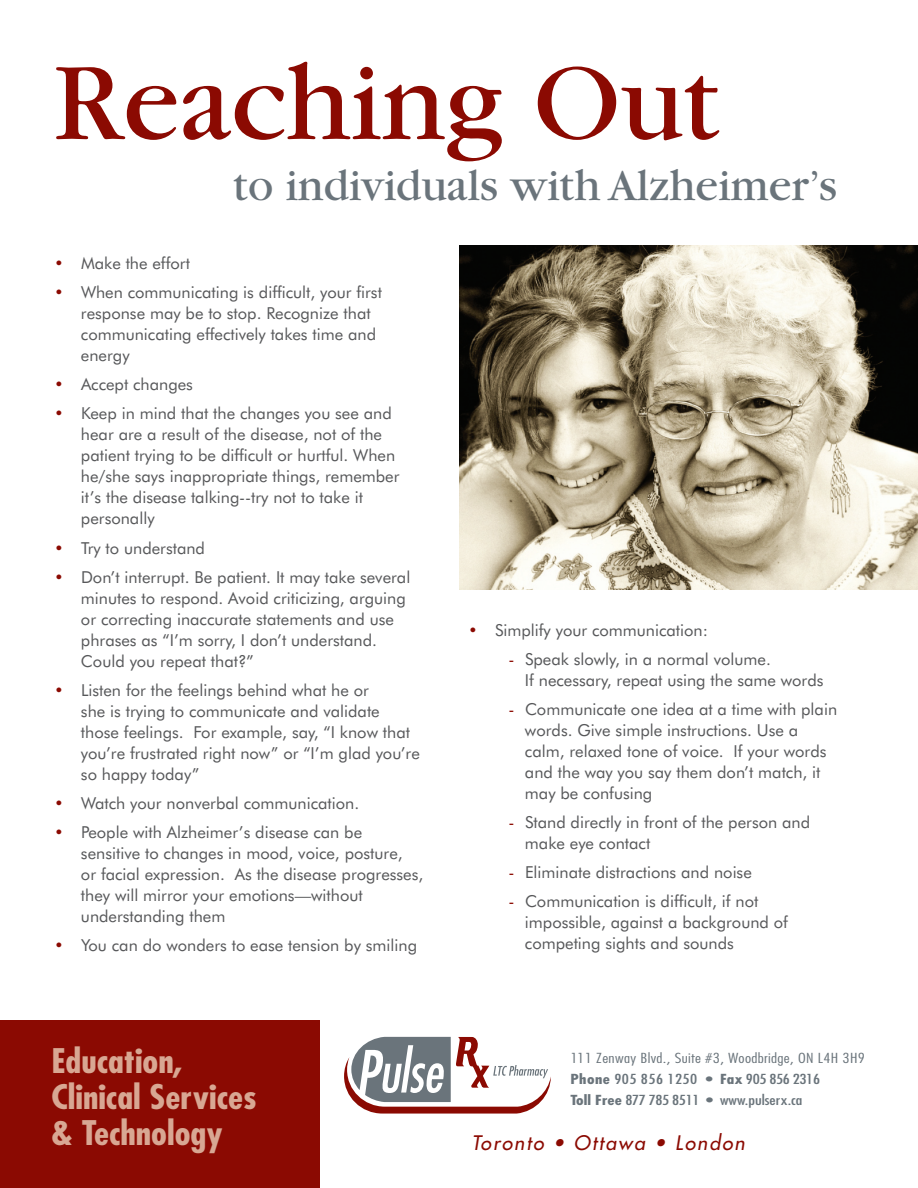
<style>
.page{position:relative;width:918px;height:1188px;background:#fff}
.page>*{position:absolute;margin:0;border:0;box-sizing:border-box;transform-origin:0 0}
.t1{font:114.9px "Garamond";color:#8b0a02}
.t2{font:46.35px "Garamond";color:#6a747b}
.t3{font:700 condensed 33px/36px "Futura";color:#d8a793;scale:1.1 1}
.t4{font:italic 19.5px "Futura";letter-spacing:.1em;color:#8b0a02}
.Paragraph_Style_1{font:16.5px/21px "Futura BT";color:#57585a}
.t5{font:condensed 13.5px/21px "Futura";color:#6a747b;scale:1.28 1}
.s1{color:#8b0a02}
.s2{font-weight:300}
.s3{font-weight:700}
</style>
<div class="page">
<div style="left:0;top:1021px;width:320px;height:167px;background:#8b0a02"></div>
<svg style="left:344px;top:1037px;width:172px;height:77px"></svg>
<img style="left:516px;top:1065px;width:35px;height:49px">
<img style="left:459px;top:245px;width:459px;height:345px">
<p class="t1" style="left:54px;top:43px;width:668px">Reaching Out</p>
<p class="t2" style="left:233px;top:162px;width:605px">to individuals with Alzheimer’s</p>
<p class="Paragraph_Style_1" style="left:54px;top:253px;width:137px"><span class="s1">•</span> Make the effort</p>
<p class="Paragraph_Style_1" style="left:81px;top:282px;width:302px;text-indent:-27px"><span class="s1">•</span> When communicating is difficult, your first response may be to stop. Recognize that communicating effectively takes time and energy</p>
<p class="Paragraph_Style_1" style="left:54px;top:374px;width:140px"><span class="s1">•</span> Accept changes</p>
<p class="Paragraph_Style_1" style="left:81px;top:403px;width:320px;text-indent:-27px"><span class="s1">•</span> Keep in mind that the changes you see and hear are a result of the disease, not of the patient trying to be difficult or hurtful. When he/she says inappropriate things, remember it’s the disease talking--try not to take it personally</p>
<p class="Paragraph_Style_1" style="left:54px;top:537px;width:153px"><span class="s1">•</span> Try to understand</p>
<p class="Paragraph_Style_1" style="left:81px;top:566px;width:331px;text-indent:-27px"><span class="s1">•</span> Don’t interrupt. Be patient. It may take several minutes to respond. Avoid criticizing, arguing or correcting inaccurate statements and use phrases as “I’m sorry, I don’t understand.<br>Could you repeat that?”</p>
<p class="Paragraph_Style_1" style="left:81px;top:679px;width:340px;text-indent:-27px"><span class="s1">•</span> Listen for the feelings behind what he or<br>she is trying to communicate and validate those feelings. For example, say, “I know that you’re frustrated right now” or “I’m glad you’re so happy today”</p>
<p class="Paragraph_Style_1" style="left:54px;top:792px;width:307px"><span class="s1">•</span> Watch your nonverbal communication.</p>
<p class="Paragraph_Style_1" style="left:81px;top:821px;width:344px;text-indent:-27px"><span class="s1">•</span> People with Alzheimer’s disease can be sensitive to changes in mood, voice, posture,<br>or facial expression. As the disease progresses, they will mirror your emotions—without understanding them</p>
<p class="Paragraph_Style_1" style="left:54px;top:935px;width:365px"><span class="s1">•</span> You can do wonders to ease tension by smiling</p>
<p class="Paragraph_Style_1" style="left:468px;top:619px;width:242px"><span class="s1">•</span> Simplify your communication:</p>
<p class="Paragraph_Style_1" style="left:525px;top:648px;width:300px;text-indent:-16px"><span class="s1">-</span> Speak slowly, in a normal volume.<br>If necessary, repeat using the same words</p>
<p class="Paragraph_Style_1" style="left:525px;top:699px;width:314px;text-indent:-16px"><span class="s1">-</span> Communicate one idea at a time with plain words. Give simple instructions. Use a calm, relaxed tone of voice. If your words and the way you say them don’t match, it may be confusing</p>
<p class="Paragraph_Style_1" style="left:525px;top:812px;width:287px;text-indent:-16px"><span class="s1">-</span> Stand directly in front of the person and make eye contact</p>
<p class="Paragraph_Style_1" style="left:509px;top:862px;width:245px"><span class="s1">-</span> Eliminate distractions and noise</p>
<p class="Paragraph_Style_1" style="left:525px;top:891px;width:265px;text-indent:-16px"><span class="s1">-</span> Communication is difficult, if not impossible, against a background of competing sights and sounds</p>
<p class="t3" style="left:51px;top:1043px;width:188px">Education,<br>Clinical Services &amp; Technology</p>
<p class="t5" style="left:570px;top:1047px;width:232px"><span class="s2">111 Zenway Blvd., Suite #3, Woodbridge, ON L4H 3H9<br></span><span class="s3">Phone</span> 905 856 1250 • <span class="s3">Fax</span> 905 856 2316<br><span class="s3">Toll Free</span> 877 785 8511 • www.pulserx.ca</p>
<p class="t4" style="left:472px;top:1130px;width:275px">Toronto • Ottawa • London</p>
</div>
